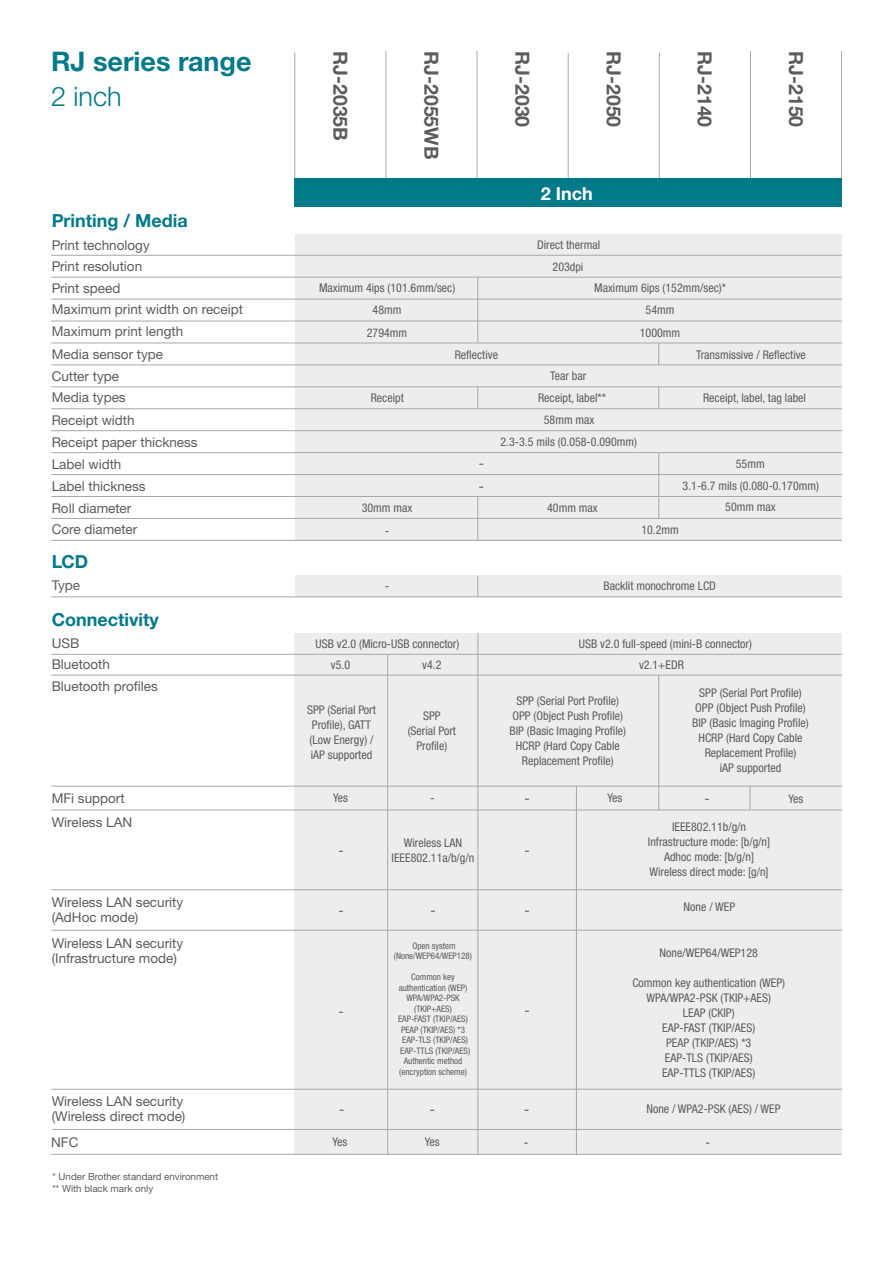
<style>
.page{position:relative;width:893px;height:1263px;background:#fff}
.page>*{position:absolute;margin:0;border:0;box-sizing:border-box;transform-origin:0 0}
.t1{font:700 27px "Helvetica Neue LTW1 G";color:#007988}
.t2{font:300 27px "Helvetica Neue LTW1 G";color:#007988}
.t3{font:700 19.5px "Helvetica Neue LTW1 G";color:#5c5c5b}
.t4{font:700 18px "Helvetica Neue LTW1 G";color:#007988}
.t5{font:700 18px "Helvetica Neue LTW1 G";color:#fff}
.t6{font:13.5px/22.2px "Helvetica Neue LTW1 G";color:#5c5c5b}
.t7{font:condensed 13.5px "Helvetica Neue LTW1 G";color:#5c5c5b}
.t8{font:condensed 12px/15px "Helvetica Neue LTW1 G";color:#5c5c5b;text-align:center}
.t9{font:12px "Helvetica Neue LTW1 G";color:#5c5c5b}
.t10{font:9.75px/12px "Helvetica Neue LTW1 G";color:#5c5c5b}
.t11{font:condensed 9px/10.5px "Helvetica Neue LTW1 G";color:#5c5c5b;text-align:center}
</style>
<div class="page">
<hr style="left:659px;top:53px;width:1px;height:128px;background:#a8a8a7">
<hr style="left:477px;top:51px;width:1px;height:130px;background:#a8a8a7">
<hr style="left:386px;top:51px;width:1px;height:130px;background:#a8a8a7">
<hr style="left:568px;top:53px;width:1px;height:128px;background:#a8a8a7">
<div style="left:295px;top:234px;width:547px;height:307px;background:#ededed"></div>
<hr style="left:51px;top:255px;width:791px;height:1px;background:#a8a8a7">
<hr style="left:294px;top:53px;width:1px;height:172px;background:#a8a8a7">
<hr style="left:51px;top:277px;width:791px;height:1px;background:#a8a8a7">
<hr style="left:51px;top:299px;width:791px;height:1px;background:#a8a8a7">
<hr style="left:51px;top:321px;width:791px;height:1px;background:#a8a8a7">
<hr style="left:51px;top:343px;width:791px;height:1px;background:#a8a8a7">
<hr style="left:51px;top:364px;width:791px;height:1px;background:#a8a8a7">
<hr style="left:51px;top:386px;width:791px;height:1px;background:#a8a8a7">
<hr style="left:51px;top:408px;width:791px;height:1px;background:#a8a8a7">
<hr style="left:51px;top:430px;width:791px;height:1px;background:#a8a8a7">
<hr style="left:51px;top:452px;width:791px;height:1px;background:#a8a8a7">
<div style="left:295px;top:576px;width:547px;height:21px;background:#ededed"></div>
<hr style="left:51px;top:596px;width:791px;height:1px;background:#a8a8a7">
<div style="left:295px;top:633px;width:547px;height:522px;background:#ededed"></div>
<hr style="left:51px;top:654px;width:791px;height:1px;background:#a8a8a7">
<hr style="left:51px;top:675px;width:791px;height:1px;background:#a8a8a7">
<hr style="left:51px;top:786px;width:791px;height:1px;background:#a8a8a7">
<hr style="left:51px;top:810px;width:791px;height:1px;background:#a8a8a7">
<hr style="left:51px;top:889px;width:791px;height:1px;background:#a8a8a7">
<hr style="left:51px;top:930px;width:791px;height:1px;background:#a8a8a7">
<hr style="left:51px;top:1089px;width:791px;height:1px;background:#a8a8a7">
<hr style="left:841px;top:51px;width:1px;height:130px;background:#a8a8a7">
<hr style="left:750px;top:51px;width:1px;height:130px;background:#a8a8a7">
<hr style="left:51px;top:474px;width:791px;height:1px;background:#a8a8a7">
<hr style="left:51px;top:496px;width:791px;height:1px;background:#a8a8a7">
<hr style="left:51px;top:518px;width:791px;height:1px;background:#a8a8a7">
<hr style="left:51px;top:540px;width:791px;height:1px;background:#a8a8a7">
<svg style="left:658px;top:344px;width:1px;height:20px"></svg>
<svg style="left:658px;top:387px;width:1px;height:21px"></svg>
<hr style="left:658px;top:453px;width:1px;height:66px;background:#a8a8a7">
<hr style="left:658px;top:675px;width:1px;height:135px;background:#a8a8a7">
<hr style="left:576px;top:786px;width:1px;height:369px;background:#a8a8a7">
<hr style="left:52px;top:1129px;width:790px;height:1px;background:#a8a8a7">
<hr style="left:477px;top:277px;width:1px;height:66px;background:#a8a8a7">
<svg style="left:477px;top:386px;width:1px;height:22px"></svg>
<hr style="left:477px;top:496px;width:1px;height:45px;background:#a8a8a7">
<div style="left:294px;top:178px;width:548px;height:29px;background:#007988"></div>
<svg style="left:477px;top:576px;width:1px;height:20px"></svg>
<hr style="left:477px;top:654px;width:1px;height:500px;background:#a8a8a7">
<hr style="left:387px;top:655px;width:1px;height:131px;background:#a8a8a7">
<hr style="left:387px;top:786px;width:1px;height:369px;background:#a8a8a7">
<svg style="left:477px;top:633px;width:1px;height:21px"></svg>
<div style="left:51px;top:207px;width:829px;height:27px;background:#fff"></div>
<svg style="left:750px;top:786px;width:1px;height:23px"></svg>
<hr style="left:51px;top:1154px;width:790px;height:1px;background:#a8a8a7">
<h1 class="t1" style="left:51px;top:45px;width:202px">RJ series range</h1>
<h1 class="t2" style="left:51px;top:80px;width:72px">2 inch</h1>
<h3 class="t4" style="left:52px;top:209px;width:138px">Printing / Media</h3>
<h2 class="t3" style="left:352px;top:51px;width:91px;rotate:90deg">RJ-2035B</h2>
<h2 class="t3" style="left:443px;top:51px;width:110px;rotate:90deg">RJ-2055WB</h2>
<h2 class="t3" style="left:535px;top:51px;width:78px;rotate:90deg">RJ-2030</h2>
<h2 class="t3" style="left:626px;top:51px;width:78px;rotate:90deg">RJ-2050</h2>
<h2 class="t3" style="left:717px;top:51px;width:78px;rotate:90deg">RJ-2140</h2>
<h2 class="t3" style="left:808px;top:51px;width:78px;rotate:90deg">RJ-2150</h2>
<h3 class="t5" style="left:541px;top:182px;width:54px">2 Inch</h3>
<p class="t8" style="left:537px;top:234px;width:65px;line-height:21.8px">Direct thermal<br>203dpi</p>
<p class="t8" style="left:594px;top:277px;width:133px;line-height:22px">Maximum 6ips (152mm/sec)*<br>54mm</p>
<p class="t6" style="left:52px;top:234px;width:100px">Print technology</p>
<p class="t6" style="left:52px;top:277px;width:193px;line-height:21.8px">Print speed<br>Maximum print width on receipt</p>
<p class="t6" style="left:52px;top:255px;width:92px">Print resolution</p>
<p class="t8" style="left:319px;top:277px;width:138px;line-height:22.2px">Maximum 4ips (101.6mm/sec)<br>48mm<br>2794mm</p>
<p class="t6" style="left:52px;top:320px;width:148px">Maximum print length<br>Media sensor type<br>Cutter type<br>Media types<br>Receipt width<br>Receipt paper thickness</p>
<p class="t8" style="left:640px;top:325px;width:42px">1000mm</p>
<p class="t8" style="left:455px;top:347px;width:45px">Reflective</p>
<p class="t8" style="left:696px;top:347px;width:111px">Transmissive / Reflective</p>
<p class="t8" style="left:538px;top:365px;width:69px;line-height:22.2px;text-align:left;text-indent:12px">Tear bar<br>Receipt, label**</p>
<p class="t8" style="left:703px;top:391px;width:104px">Receipt, label, tag label</p>
<p class="t8" style="left:371px;top:391px;width:35px">Receipt</p>
<p class="t8" style="left:544px;top:413px;width:52px">58mm max</p>
<p class="t8" style="left:501px;top:434px;width:138px">2.3-3.5 mils (0.058-0.090mm)</p>
<p class="t6" style="left:52px;top:453px;width:96px">Label width<br>Label thickness<br>Roll diameter</p>
<p class="t6" style="left:52px;top:518px;width:87px">Core diameter</p>
<h3 class="t4" style="left:52px;top:551px;width:38px">LCD</h3>
<p class="t6" style="left:52px;top:574px;width:30px">Type</p>
<h3 class="t4" style="left:52px;top:608px;width:109px">Connectivity</h3>
<p class="t6" style="left:52px;top:632px;width:108px;line-height:21.5px">USB<br>Bluetooth<br>Bluetooth profiles</p>
<p class="t6" style="left:52px;top:786px;width:82px;line-height:24.2px">MFi support<br>Wireless LAN</p>
<p class="t6" style="left:52px;top:895px;width:133px;line-height:15px">Wireless LAN security (AdHoc mode)</p>
<p class="t6" style="left:52px;top:935px;width:133px;line-height:15px">Wireless LAN security (Infrastructure mode)</p>
<p class="t6" style="left:52px;top:1094px;width:135px;line-height:15px">Wireless LAN security (Wireless direct mode)</p>
<p class="t8" style="left:362px;top:500px;width:52px">30mm max</p>
<p class="t9" style="left:385px;top:523px;width:6px">-</p>
<p class="t9" style="left:385px;top:579px;width:6px">-</p>
<p class="t8" style="left:316px;top:636px;width:145px">USB v2.0 (Micro-USB connector)</p>
<p class="t8" style="left:331px;top:657px;width:21px">v5.0</p>
<p class="t8" style="left:422px;top:657px;width:21px">v4.2</p>
<p class="t8" style="left:307px;top:702px;width:70px;text-align:left">SPP (Serial Port<br>Profile), GATT (Low Energy) / iAP supported</p>
<p class="t8" style="left:408px;top:708px;width:50px">SPP (Serial Port<br>Profile)</p>
<p class="t6" style="left:479px;top:452px;width:7px">-</p>
<p class="t8" style="left:736px;top:456px;width:30px">55mm</p>
<p class="t6" style="left:479px;top:475px;width:7px">-</p>
<p class="t8" style="left:683px;top:478px;width:138px">3.1-6.7 mils (0.080-0.170mm)</p>
<p class="t8" style="left:547px;top:500px;width:52px">40mm max</p>
<p class="t8" style="left:725px;top:499px;width:52px">50mm max</p>
<p class="t8" style="left:641px;top:522px;width:39px">10.2mm</p>
<p class="t8" style="left:603px;top:579px;width:114px">Backlit monochrome LCD</p>
<p class="t8" style="left:639px;top:633px;width:114px;line-height:20.7px;text-align:left;text-indent:-60px">USB v2.0 full-speed (mini-B connector) v2.1+EDR</p>
<p class="t8" style="left:510px;top:693px;width:118px">SPP (Serial Port Profile)<br>OPP (Object Push Profile)<br>BIP (Basic Imaging Profile)<br>HCRP (Hard Copy Cable<br>Replacement Profile)</p>
<p class="t8" style="left:692px;top:686px;width:118px">SPP (Serial Port Profile)<br>OPP (Object Push Profile)<br>BIP (Basic Imaging Profile)<br>HCRP (Hard Copy Cable<br>Replacement Profile)<br>iAP supported</p>
<p class="t8" style="left:333px;top:790px;width:16px">Yes</p>
<p class="t9" style="left:430px;top:790px;width:6px">-</p>
<p class="t6" style="left:339px;top:839px;width:7px">-</p>
<p class="t8" style="left:392px;top:835px;width:84px">Wireless LAN<br>IEEE802.11a/b/g/n</p>
<p class="t8" style="left:608px;top:790px;width:16px">Yes</p>
<p class="t8" style="left:788px;top:791px;width:16px">Yes</p>
<p class="t6" style="left:524px;top:787px;width:7px">-</p>
<p class="t6" style="left:704px;top:787px;width:7px">-</p>
<p class="t8" style="left:648px;top:820px;width:124px">IEEE802.11b/g/n<br>Infrastructure mode: [b/g/n]<br>Adhoc mode: [b/g/n]<br>Wireless direct mode: [g/n]</p>
<p class="t6" style="left:525px;top:839px;width:7px">-</p>
<p class="t6" style="left:339px;top:899px;width:7px">-</p>
<p class="t6" style="left:430px;top:899px;width:7px">-</p>
<p class="t6" style="left:339px;top:1000px;width:7px">-</p>
<p class="t11" style="left:394px;top:940px;width:80px">Open system (None/WEP64/WEP128)</p>
<p class="t11" style="left:398px;top:972px;width:74px">Common key authentication (WEP)<br>WPA/WPA2-PSK (TKIP+AES)<br>EAP-FAST (TKIP/AES)<br>PEAP (TKIP/AES) *3<br>EAP-TLS (TKIP/AES)<br>EAP-TTLS (TKIP/AES)<br>Authentic method (encryption scheme)</p>
<p class="t6" style="left:525px;top:899px;width:7px">-</p>
<p class="t6" style="left:525px;top:998px;width:7px">-</p>
<p class="t8" style="left:684px;top:899px;width:53px">None / WEP</p>
<p class="t8" style="left:660px;top:945px;width:100px">None/WEP64/WEP128</p>
<p class="t8" style="left:632px;top:975px;width:154px">Common key authentication (WEP)<br>WPA/WPA2-PSK (TKIP+AES)<br>LEAP (CKIP)<br>EAP-FAST (TKIP/AES)<br>PEAP (TKIP/AES) *3<br>EAP-TLS (TKIP/AES)<br>EAP-TTLS (TKIP/AES)</p>
<p class="t6" style="left:339px;top:1098px;width:7px">-</p>
<p class="t6" style="left:430px;top:1098px;width:7px">-</p>
<p class="t6" style="left:524px;top:1098px;width:7px">-</p>
<p class="t8" style="left:646px;top:1102px;width:136px">None / WPA2-PSK (AES) / WEP</p>
<p class="t6" style="left:51px;top:1131px;width:29px">NFC</p>
<p class="t8" style="left:333px;top:1134px;width:16px">Yes</p>
<p class="t8" style="left:425px;top:1134px;width:16px">Yes</p>
<p class="t7" style="left:524px;top:1134px;width:6px">-</p>
<p class="t7" style="left:706px;top:1134px;width:6px">-</p>
<p class="t10" style="left:52px;top:1170px;width:167px">* Under Brother standard environment ** With black mark only</p>
</div>
